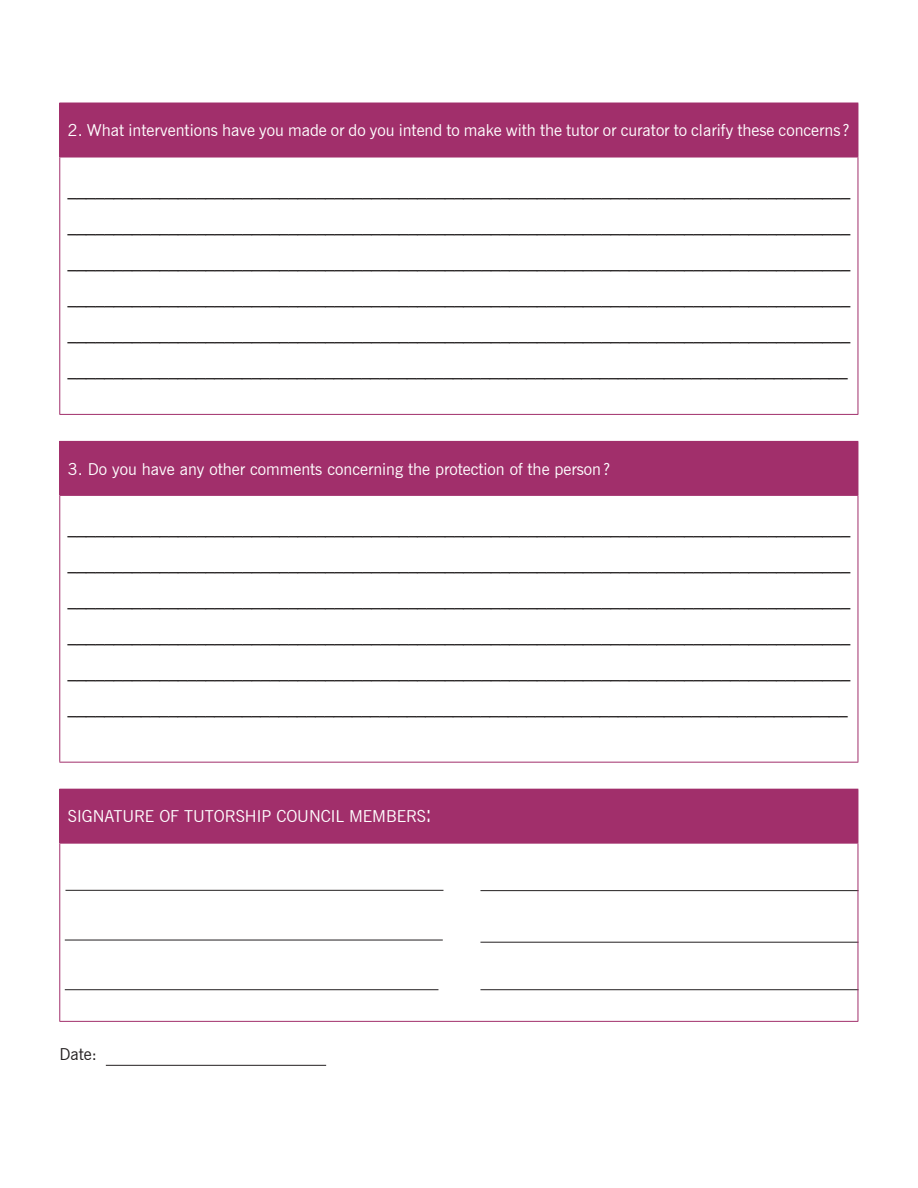
<style>
.page{position:relative;width:918px;height:1188px;background:#fff}
.page>*{position:absolute;margin:0;border:0;box-sizing:border-box;transform-origin:0 0}
.t1{font:16.5px/36px "Arial";color:#231f20;text-align:justify}
.t2{font:16.5px "News Gothic BT";color:#fff}
.t3{font:16.5px "News Gothic BT";color:#231f20}
.s1{font-size:30.75px}
</style>
<div class="page">
<div style="left:60px;top:103px;width:798px;height:54px;background:#a12f6b"></div>
<hr style="left:59px;top:103px;width:1px;height:54px;background:#a12f6b">
<hr style="left:858px;top:103px;width:1px;height:54px;background:#a12f6b">
<hr style="left:59px;top:157px;width:799px;height:1px;background:#a12f6b">
<hr style="left:59px;top:157px;width:1px;height:257px;background:#a12f6b">
<hr style="left:858px;top:157px;width:1px;height:257px;background:#a12f6b">
<hr style="left:59px;top:414px;width:799px;height:1px;background:#a12f6b">
<div style="left:60px;top:441px;width:798px;height:54px;background:#a12f6b"></div>
<hr style="left:59px;top:441px;width:799px;height:1px;background:#a12f6b">
<hr style="left:59px;top:442px;width:1px;height:53px;background:#a12f6b">
<hr style="left:858px;top:442px;width:1px;height:53px;background:#a12f6b">
<hr style="left:59px;top:495px;width:799px;height:1px;background:#a12f6b">
<hr style="left:59px;top:496px;width:1px;height:266px;background:#a12f6b">
<hr style="left:858px;top:496px;width:1px;height:266px;background:#a12f6b">
<hr style="left:59px;top:762px;width:799px;height:1px;background:#a12f6b">
<hr style="left:59px;top:789px;width:799px;height:1px;background:#a12f6b">
<hr style="left:59px;top:843px;width:799px;height:1px;background:#a12f6b">
<hr style="left:59px;top:1021px;width:799px;height:1px;background:#a12f6b">
<hr style="left:65px;top:890px;width:378px;height:1px;background:#231f20">
<hr style="left:65px;top:940px;width:378px;height:1px;background:#231f20">
<hr style="left:65px;top:989px;width:373px;height:1px;background:#231f20">
<hr style="left:480px;top:890px;width:378px;height:1px;background:#231f20">
<hr style="left:480px;top:942px;width:378px;height:1px;background:#231f20">
<hr style="left:480px;top:989px;width:378px;height:1px;background:#231f20">
<hr style="left:106px;top:1065px;width:220px;height:1px;background:#231f20">
<div style="left:60px;top:789px;width:798px;height:54px;background:#a12f6b"></div>
<hr style="left:59px;top:790px;width:1px;height:53px;background:#a12f6b">
<hr style="left:858px;top:790px;width:1px;height:53px;background:#a12f6b">
<hr style="left:59px;top:844px;width:1px;height:177px;background:#a12f6b">
<hr style="left:858px;top:844px;width:1px;height:177px;background:#a12f6b">
<p class="t2" style="left:68px;top:120px;width:783px">2. What interventions have you made or do you intend to make with the tutor or curator to clarify these concerns?</p>
<p class="t1" style="left:68px;top:172px;width:784px">_____________________________________________________________________________________ _____________________________________________________________________________________ _____________________________________________________________________________________ _____________________________________________________________________________________ _____________________________________________________________________________________ _____________________________________________________________________________________</p>
<p class="t2" style="left:68px;top:459px;width:544px">3. Do you have any other comments concerning the protection of the person?</p>
<p class="t1" style="left:68px;top:511px;width:784px">_____________________________________________________________________________________ _____________________________________________________________________________________ _____________________________________________________________________________________ _____________________________________________________________________________________ _____________________________________________________________________________________ _____________________________________________________________________________________</p>
<p class="t2" style="left:68px;top:807px;width:365px">SIGNATURE OF TUTORSHIP COUNCIL MEMBERS<span class="s1">:</span></p>
<p class="t3" style="left:59px;top:1044px;width:39px">Date:</p>
</div>
